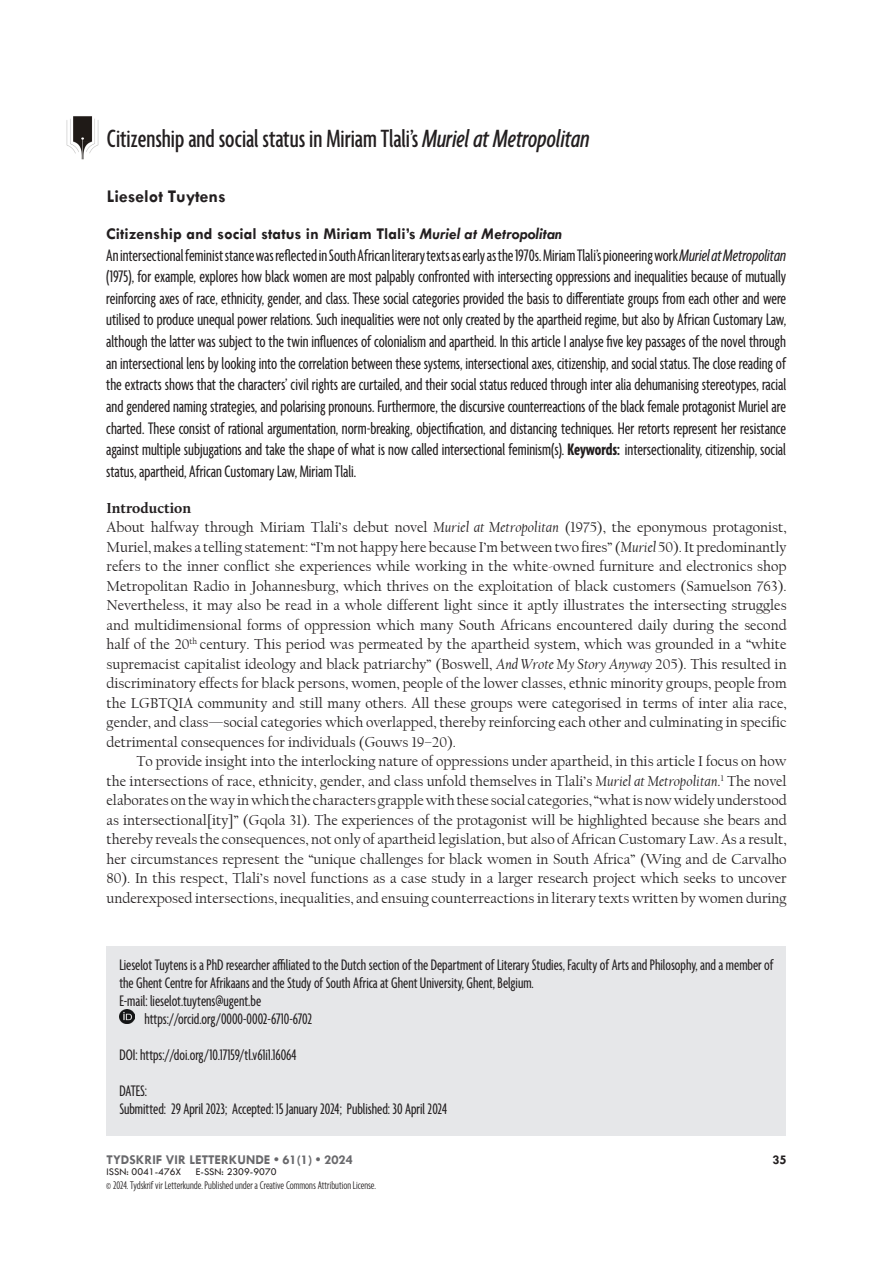
<style>
.page{position:relative;width:893px;height:1263px;background:#fff}
.page>*{position:absolute;margin:0;border:0;box-sizing:border-box;transform-origin:0 0}
.t1{font:500 extra-condensed 27px "Agenda";color:#231f20}
.Abstract{font:extra-condensed 18px/21.6px "Agenda";color:#231f20;text-align:justify}
.Heading_1{font:700 18px "Tw Cen";color:#231f20}
.Bio{font:extra-condensed 16.5px/18px "Agenda";color:#231f20}
.Abstract-2{font:700 16.5px "Tw Cen";color:#231f20}
.blok_paragraaf{font:15px/19.5px "Californian FB";color:#231f20;text-align:justify}
.Indent_parag{font:15px/19.5px "Californian FB";color:#231f20;text-align:justify}
.blok_paragraaf-2{font:700 15px "Calluna";color:#231f20}
.t2{font:700 13.5px "Tw Cen";color:#69696c}
.t3{font:700 13.5px "Tw Cen";color:#231f20}
.Bio-2{font:300 extra-condensed 12px "Agenda";color:#231f20}
.t4{font:10.5px "Tw Cen";color:#231f20}
.s1{font-family:"Agenda Medium Extra Cond";font-weight:400;font-style:italic;font-stretch:normal}
.s2{font-style:italic}
.s3{font-family:"Agenda Regular Extra Cond";font-style:italic;font-stretch:normal}
.s4{font-weight:700}
</style>
<div class="page">
<div style="left:107px;top:946px;width:679px;height:189px;background:#e6e7e9"></div>
<img style="left:120px;top:1009px;width:14px;height:14px">
<img style="left:66px;top:116px;width:33px;height:43px">
<p class="t1" style="left:107px;top:124px;width:484px">Citizenship and social status in Miriam Tlali’s <span class="s1">Muriel at Metropolitan</span></p>
<p class="Heading_1" style="left:107px;top:186px;width:120px">Lieselot Tuytens</p>
<p class="Abstract-2" style="left:106px;top:224px;width:457px">Citizenship and social status in Miriam Tlali’s <span class="s2">Muriel at Metropolitan</span></p>
<p class="Abstract" style="left:106px;top:245px;width:681px">An intersectional feminist stance was reflected in South African literary texts as early as the 1970s. Miriam Tlali’s pioneering work <span class="s3">Muriel at Metropolitan </span>(1975), for example, explores how black women are most palpably confronted with intersecting oppressions and inequalities because of mutually reinforcing axes of race, ethnicity, gender, and class. These social categories provided the basis to differentiate groups from each other and were utilised to produce unequal power relations. Such inequalities were not only created by the apartheid regime, but also by African Customary Law, although the latter was subject to the twin influences of colonialism and apartheid. In this article I analyse five key passages of the novel through an intersectional lens by looking into the correlation between these systems, intersectional axes, citizenship, and social status. The close reading of the extracts shows that the characters’ civil rights are curtailed, and their social status reduced through inter alia dehumanising stereotypes, racial and gendered naming strategies, and polarising pronouns. Furthermore, the discursive counterreactions of the black female protagonist Muriel are charted. These consist of rational argumentation, norm-breaking, objectification, and distancing techniques. Her retorts represent her resistance against multiple subjugations and take the shape of what is now called intersectional feminism(s). <span class="s4">Keywords:</span> intersectionality, citizenship, social status, apartheid, African Customary Law, Miriam Tlali.</p>
<p class="blok_paragraaf-2" style="left:107px;top:498px;width:86px">Introduction</p>
<p class="blok_paragraaf" style="left:107px;top:518px;width:682px">About halfway through Miriam Tlali’s debut novel <span class="s2">Muriel at Metropolitan</span> (1975), the eponymous protagonist, Muriel, makes a telling statement: “I’m not happy here because I’m between two fires” (<span class="s2">Muriel</span> 50). It predominantly refers to the inner conflict she experiences while working in the white-owned furniture and electronics shop Metropolitan Radio in Johannesburg, which thrives on the exploitation of black customers (Samuelson 763).<br>Nevertheless, it may also be read in a whole different light since it aptly illustrates the intersecting struggles and multidimensional forms of oppression which many South Africans encountered daily during the second half of the 20<sup>th</sup> century. This period was permeated by the apartheid system, which was grounded in a “white supremacist capitalist ideology and black patriarchy” (Boswell, <span class="s2">And Wrote My Story Anyway</span> 205). This resulted in discriminatory effects for black persons, women, people of the lower classes, ethnic minority groups, people from the LGBTQIA community and still many others. All these groups were categorised in terms of inter alia race, gender, and class—social categories which overlapped, thereby reinforcing each other and culminating in specific detrimental consequences for individuals (Gouws 19–20).</p>
<p class="Indent_parag" style="left:107px;top:752px;width:682px;text-indent:30px">To provide insight into the interlocking nature of oppressions under apartheid, in this article I focus on how the intersections of race, ethnicity, gender, and class unfold themselves in Tlali’s <span class="s2">Muriel at Metropolitan</span>.<sup>1</sup> The novel elaborates on the way in which the characters grapple with these social categories, “what is now widely understood as intersectional[ity]” (Gqola 31). The experiences of the protagonist will be highlighted because she bears and thereby reveals the consequences, not only of apartheid legislation, but also of African Customary Law. As a result, her circumstances represent the “unique challenges for black women in South Africa” (Wing and de Carvalho 80). In this respect, Tlali’s novel functions as a case study in a larger research project which seeks to uncover underexposed intersections, inequalities, and ensuing counterreactions in literary texts written by women during</p>
<p class="Bio" style="left:119px;top:956px;width:656px">Lieselot Tuytens is a PhD researcher affiliated to the Dutch section of the Department of Literary Studies, Faculty of Arts and Philosophy, and a member of the Ghent Centre for Afrikaans and the Study of South Africa at Ghent University, Ghent, Belgium.</p>
<p class="Bio" style="left:119px;top:992px;width:143px">E-mail: lieselot.tuytens@ugent.be</p>
<p class="Bio" style="left:144px;top:1010px;width:169px">https://orcid.org/0000-0002-6710-6702</p>
<p class="Bio" style="left:119px;top:1046px;width:179px">DOI: https://doi.org/10.17159/tl.v61i1.16064</p>
<p class="Bio" style="left:119px;top:1082px;width:29px">DATES:</p>
<p class="Bio" style="left:119px;top:1100px;width:329px">Submitted: 29 April 2023; Accepted: 15 January 2024; Published: 30 April 2024</p>
<p class="t2" style="left:107px;top:1152px;width:248px">TYDSKRIF VIR LETTERKUNDE • 61(1) • 2024</p>
<p class="t4" style="left:107px;top:1166px;width:76px">ISSN: 0041-476X</p>
<p class="t4" style="left:196px;top:1166px;width:82px">E-SSN: 2309-9070</p>
<p class="Bio-2" style="left:106px;top:1179px;width:271px">© 2024. Tydskrif vir Letterkunde. Published under a Creative Commons Attribution License.</p>
<p class="t3" style="left:772px;top:1152px;width:16px">35</p>
</div>
